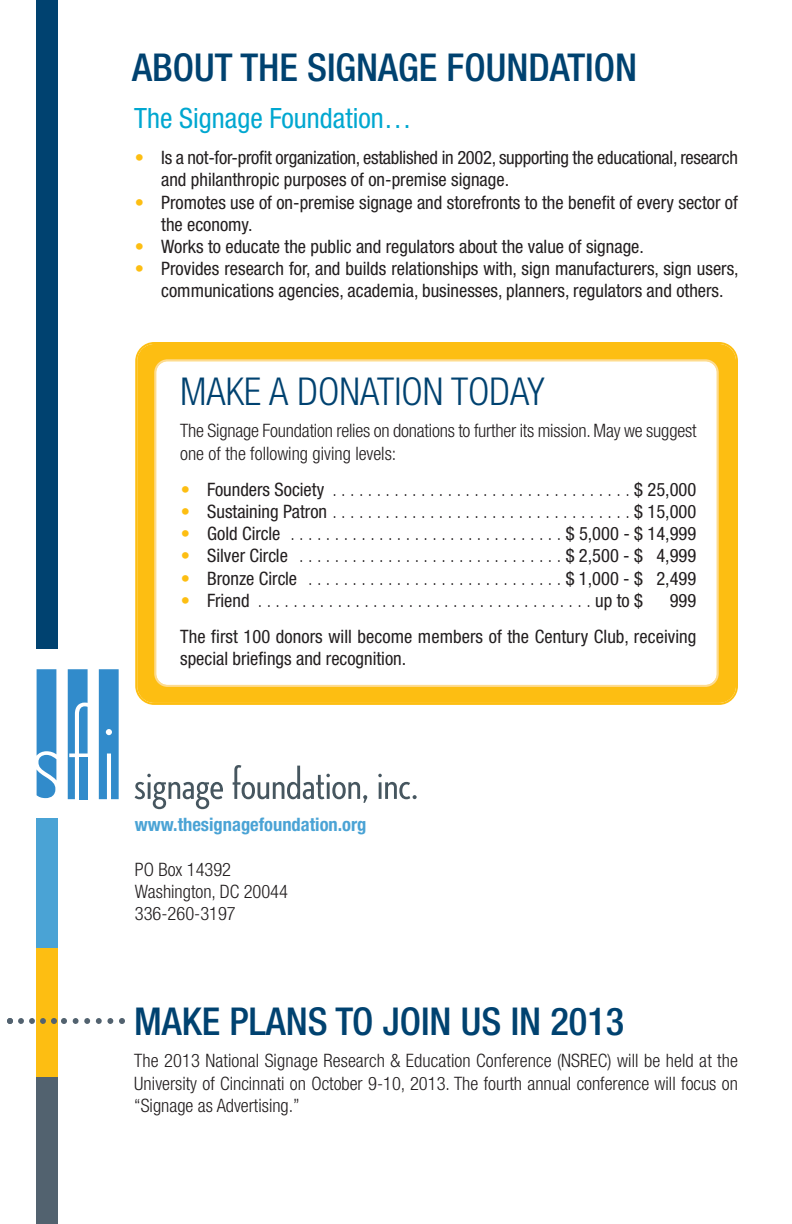
<style>
.page{position:relative;width:792px;height:1224px;background:#fff}
.page>*{position:absolute;margin:0;border:0;box-sizing:border-box;transform-origin:0 0}
.t1{font:500 condensed 38.4px "Helvetica Neue";color:#004270}
.t2{font:300 condensed 38.4px "Helvetica Neue";color:#004270}
.t3{font:condensed 28px "Helvetica Neue";color:#00a7d0}
.t4{font:300 condensed 18.4px/22.2px "Helvetica Neue";color:#231f20}
.t5{font:condensed 18.4px/22.2px "Helvetica Neue";color:#231f20}
.t6{font:700 condensed 18.4px "Helvetica Neue";color:#4aa3d5}
.s1{color:#fdbe12}
.s2{font-weight:400;color:#fdbe12}
.s3{font-weight:400}
</style>
<div class="page">
<div style="left:36px;top:0;width:21px;height:1224px;background:#004270"></div>
<div style="left:10px;top:649px;width:728px;height:169px;background:#fff"></div>
<svg style="left:135px;top:774px;width:88px;height:35px"></svg>
<svg style="left:233px;top:765px;width:134px;height:38px"></svg>
<svg style="left:378px;top:774px;width:39px;height:25px"></svg>
<svg style="left:37px;top:669px;width:19px;height:129px;background:#4395cf"></svg>
<svg style="left:68px;top:669px;width:20px;height:130px"></svg>
<svg style="left:99px;top:669px;width:20px;height:130px;background:#4596d0"></svg>
<svg style="left:135px;top:342px;width:603px;height:363px;background:#fdc120"></svg>
<div style="left:156px;top:361px;width:561px;height:324px;background:#fff;border-radius:11px"></div>
<div style="left:36px;top:1077px;width:21px;height:147px;background:#52626f"></div>
<div style="left:36px;top:947px;width:21px;height:130px;background:#fdbe12"></div>
<div style="left:36px;top:818px;width:21px;height:130px;background:#4aa3d5"></div>
<svg style="left:7px;top:1018px;width:118px;height:6px"></svg>
<h1 class="t1" style="left:132px;top:54px;width:507px">ABOUT THE SIGNAGE FOUNDATION</h1>
<h2 class="t3" style="left:134px;top:108px;width:279px">The Signage Foundation…</h2>
<p class="t5" style="left:161px;top:148px;width:578px;text-indent:-27px"><span class="s1">•</span> Is a not-for-profit organization, established in 2002, supporting the educational, research and philanthropic purposes of on-premise signage.</p>
<p class="t5" style="left:161px;top:193px;width:578px;text-indent:-27px"><span class="s1">•</span> Promotes use of on-premise signage and storefronts to the benefit of every sector of the economy.</p>
<p class="t5" style="left:135px;top:237px;width:511px"><span class="s1">•</span> Works to educate the public and regulators about the value of signage.</p>
<p class="t5" style="left:161px;top:259px;width:579px;text-indent:-27px"><span class="s1">•</span> Provides research for, and builds relationships with, sign manufacturers, sign users, communications agencies, academia, businesses, planners, regulators and others.</p>
<h1 class="t2" style="left:180px;top:378px;width:366px">MAKE A DONATION TODAY</h1>
<p class="t4" style="left:180px;top:421px;width:518px">The Signage Foundation relies on donations to further its mission. May we suggest one of the following giving levels:</p>
<p class="t4" style="left:181px;top:480px;width:517px"><span class="s2">•</span> <span class="s3">Founders Society</span> . . . . . . . . . . . . . . . . . . . . . . . . . . . . . . . . . . <span class="s3">$ 25,000</span></p>
<p class="t4" style="left:181px;top:502px;width:517px"><span class="s2">•</span> <span class="s3">Sustaining Patron</span> . . . . . . . . . . . . . . . . . . . . . . . . . . . . . . . . . . <span class="s3">$ 15,000</span></p>
<p class="t4" style="left:181px;top:524px;width:517px"><span class="s2">•</span> <span class="s3">Gold Circle</span> . . . . . . . . . . . . . . . . . . . . . . . . . . . . . . . <span class="s3">$ 5,000 - $ 14,999</span></p>
<p class="t4" style="left:181px;top:546px;width:517px"><span class="s2">•</span> <span class="s3">Silver Circle</span> . . . . . . . . . . . . . . . . . . . . . . . . . . . . . . <span class="s3">$ 2,500 - $ 4,999</span></p>
<p class="t4" style="left:181px;top:568px;width:517px"><span class="s2">•</span> <span class="s3">Bronze Circle</span> . . . . . . . . . . . . . . . . . . . . . . . . . . . . . <span class="s3">$ 1,000 - $ 2,499</span></p>
<p class="t4" style="left:181px;top:591px;width:464px"><span class="s2">•</span> <span class="s3">Friend</span> . . . . . . . . . . . . . . . . . . . . . . . . . . . . . . . . . . . . . . <span class="s3">up to $</span></p>
<p class="t5" style="left:180px;top:584px;width:518px;line-height:36.2px;text-align:right">999<br>The first 100 donors will become members of the Century Club, receiving</p>
<p class="t5" style="left:180px;top:649px;width:227px">special briefings and recognition.</p>
<p class="t6" style="left:135px;top:818px;width:233px">www.thesignagefoundation.org</p>
<p class="t4" style="left:135px;top:859px;width:155px">PO Box 14392<br>Washington, DC 20044<br>336-260-3197</p>
<h1 class="t1" style="left:134px;top:1008px;width:492px">MAKE PLANS TO JOIN US IN 2013</h1>
<p class="t4" style="left:134px;top:1051px;width:605px;text-align:justify">The 2013 National Signage Research &amp; Education Conference (NSREC) will be held at the University of Cincinnati on October 9-10, 2013. The fourth annual conference will focus on “Signage as Advertising.”</p>
</div>
